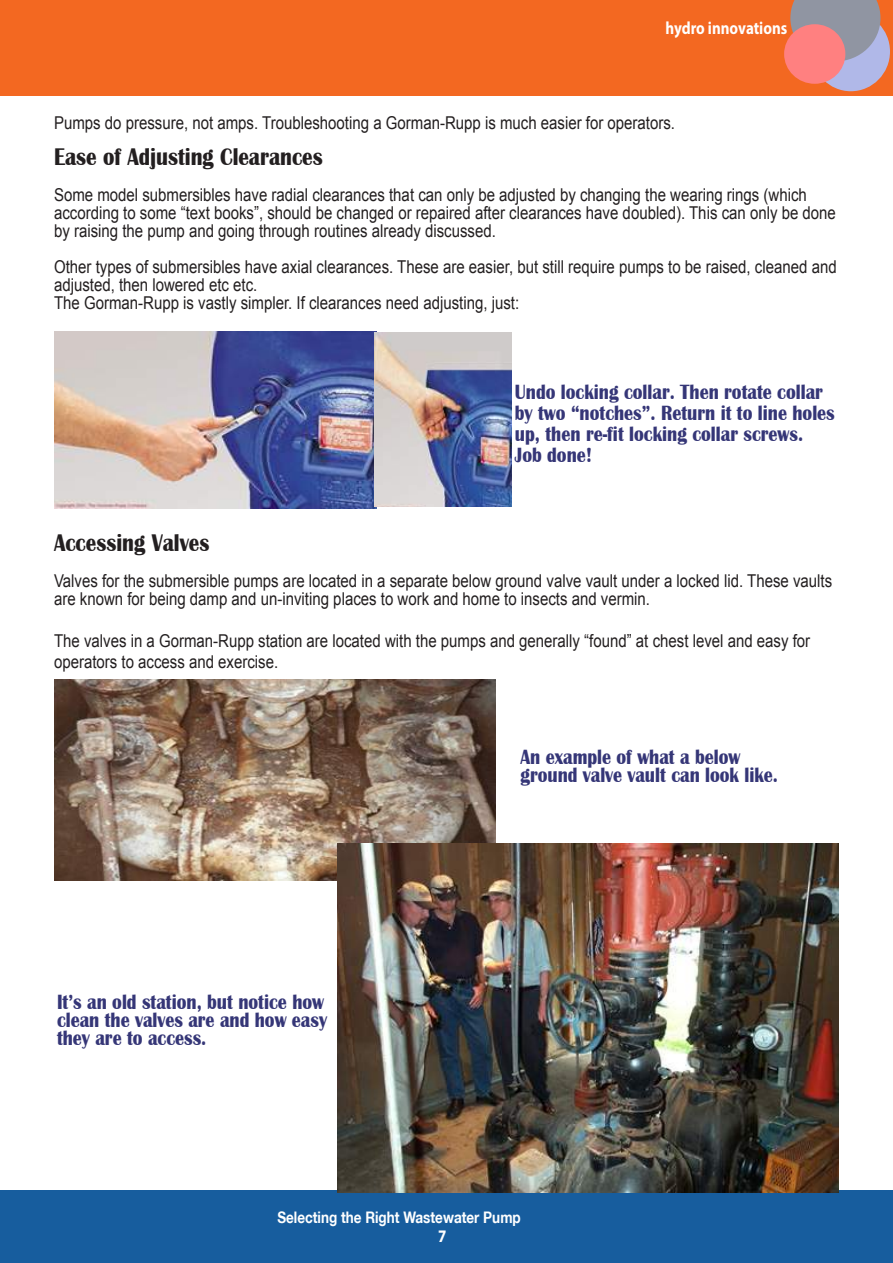
<style>
.page{position:relative;width:893px;height:1263px;background:#fff}
.page>*{position:absolute;margin:0;border:0;box-sizing:border-box;transform-origin:0 0}
.t1{font:700 24.75px "Britannic";color:#231f20;scale:.85 1}
.t2{font:700 21.3px/18px "Britannic";color:#353677;scale:.85 1}
.t3{font:17.7px/18px "Arial";color:#231f20;scale:.85 1}
.t4{font:700 17.7px "Myriad Pro";color:#fff;scale:.85 1}
.t5{font:700 15.9px "Helvetica Neue LT";color:#fff;scale:.85 1}
</style>
<div class="page">
<div style="left:0;top:0;width:893px;height:95px;background:#f36821"></div>
<div style="left:0;top:1190px;width:893px;height:73px;background:#175d9e"></div>
<div style="left:812px;top:12px;width:78px;height:79px;background:#b0b8e8;border-radius:50%"></div>
<svg style="left:790px;top:0;width:90px;height:61px;background:#9597a6"></svg>
<div style="left:784px;top:24px;width:61px;height:60px;background:#ff8080;border-radius:50%"></div>
<img style="left:54px;top:679px;width:441px;height:202px">
<img style="left:55px;top:331px;width:322px;height:177px">
<img style="left:374px;top:333px;width:138px;height:174px">
<img style="left:337px;top:844px;width:502px;height:348px">
<p class="t4" style="left:666px;top:16px;width:145px">hydro innovations</p>
<p class="t3" style="left:54px;top:114px;width:732px">Pumps do pressure, not amps. Troubleshooting a Gorman-Rupp is much easier for operators.</p>
<h1 class="t1" style="left:54px;top:143px;width:318px">Ease of Adjusting Clearances</h1>
<p class="t3" style="left:54px;top:186px;width:921px">Some model submersibles have radial clearances that can only be adjusted by changing the wearing rings (which according to some “text books”, should be changed or repaired after clearances have doubled). This can only be done by raising the pump and going through routines already discussed.</p>
<p class="t3" style="left:54px;top:258px;width:922px">Other types of submersibles have axial clearances. These are easier, but still require pumps to be raised, cleaned and adjusted, then lowered etc etc.<br>The Gorman-Rupp is vastly simpler. If clearances need adjusting, just:</p>
<p class="t2" style="left:515px;top:381px;width:378px;line-height:21px">Undo locking collar. Then rotate collar by two “notches”. Return it to line holes up, then re-fit locking collar screws.<br>Job done!</p>
<h1 class="t1" style="left:54px;top:529px;width:184px">Accessing Valves</h1>
<p class="t3" style="left:54px;top:572px;width:917px">Valves for the submersible pumps are located in a separate below ground valve vault under a locked lid. These vaults are known for being damp and un-inviting places to work and home to insects and vermin.</p>
<p class="t3" style="left:54px;top:630px;width:891px;line-height:21px">The valves in a Gorman-Rupp station are located with the pumps and generally “found” at chest level and easy for operators to access and exercise.</p>
<p class="t2" style="left:57px;top:993px;width:319px">It’s an old station, but notice how clean the valves are and how easy they are to access.</p>
<p class="t2" style="left:520px;top:748px;width:305px">An example of what a below ground valve vault can look like.</p>
<p class="t5" style="left:277px;top:1207px;width:288px">Selecting the Right Wastewater Pump</p>
<p class="t4" style="left:438px;top:1224px;width:11px">7</p>
</div>
